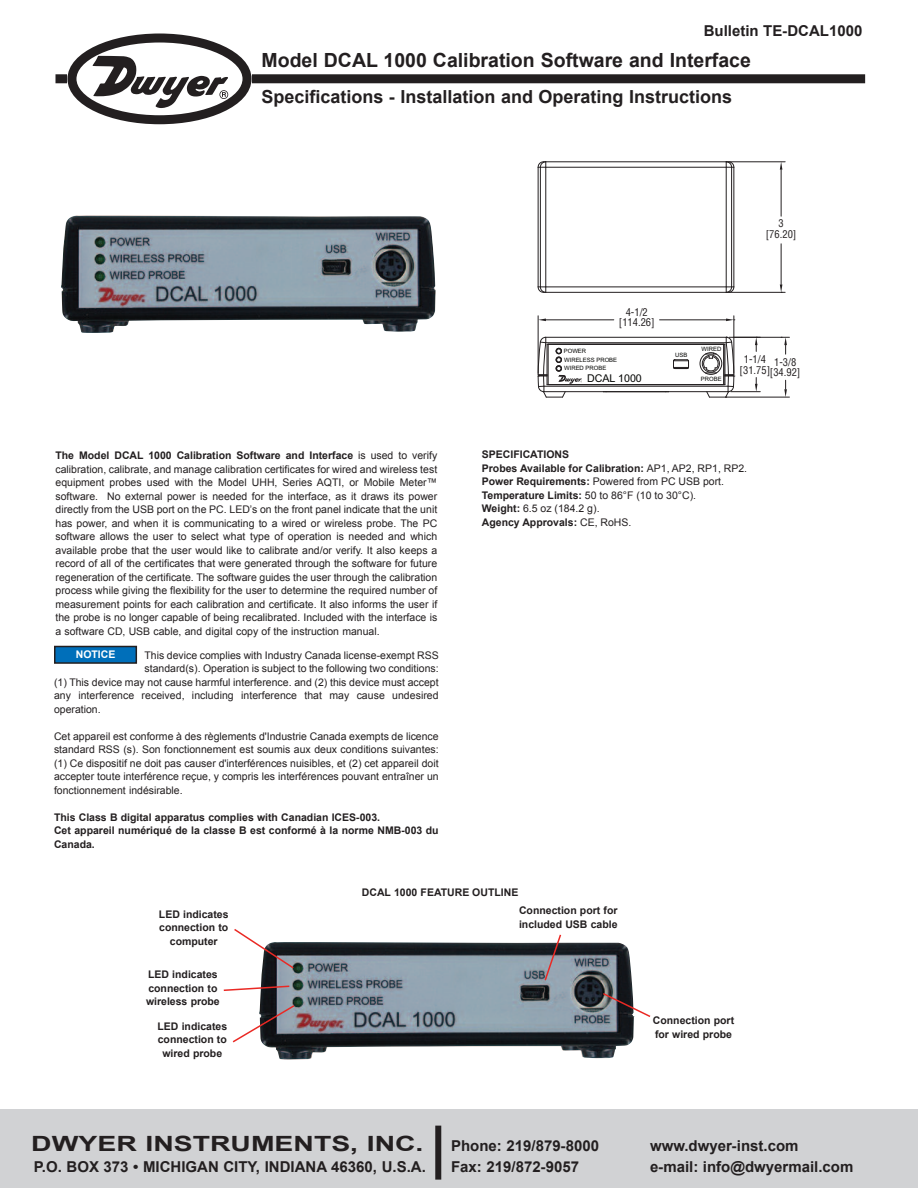
<style>
.page{position:relative;width:918px;height:1188px;background:#fff}
.page>*{position:absolute;margin:0;border:0;box-sizing:border-box;transform-origin:0 0}
.t1{font:700 21px "Arial";color:#231f20;scale:1.35 1}
.t2{font:700 19.5px "Arial";color:#231f20}
.t3{font:700 18px "Arial";color:#231f20}
.t4{font:700 15px "Arial";color:#231f20}
.t5{font:10.65px "Arial";color:#040503}
.t6{font:10.5px/13.5px "Arial";color:#231f20;text-align:justify}
.t7{font:700 10.5px/13.5px "Arial";color:#231f20}
.t8{font:condensed 10.5px/10.5px "Helvetica";color:#231f20;text-align:center}
.t9{font:700 10.5px "Arial";color:#fff}
.t10{font:6px/8.7px "Arial";color:#040503}
.s1{font-weight:700}
.s2{font-weight:400}
</style>
<div class="page">
<div style="left:56px;top:74px;width:809px;height:9px;background:#231f20"></div>
<img style="left:61px;top:216px;width:375px;height:117px">
<svg style="left:68px;top:33px;width:183px;height:92px"></svg>
<svg style="left:72px;top:38px;width:175px;height:82px"></svg>
<div style="left:68px;top:34px;width:184px;height:90px;border:9px solid #231f20;border-radius:50%"></div>
<svg style="left:93px;top:56px;width:135px;height:52px"></svg>
<hr style="left:726px;top:397px;width:63px;height:1px;background:#231f20">
<hr style="left:733px;top:337px;width:56px;height:1px;background:#231f20">
<svg style="left:784px;top:380px;width:3px;height:17px"></svg>
<svg style="left:782px;top:337px;width:5px;height:17px"></svg>
<hr style="left:538px;top:316px;width:1px;height:57px;background:#231f20">
<hr style="left:733px;top:316px;width:1px;height:57px;background:#231f20">
<hr style="left:546px;top:319px;width:68px;height:1px;background:#231f20">
<hr style="left:660px;top:319px;width:66px;height:1px;background:#231f20">
<svg style="left:538px;top:319px;width:8px;height:2px"></svg>
<svg style="left:538px;top:337px;width:222px;height:61px"></svg>
<svg style="left:726px;top:319px;width:9px;height:2px"></svg>
<hr style="left:729px;top:161px;width:56px;height:1px;background:#231f20">
<hr style="left:729px;top:292px;width:56px;height:1px;background:#231f20">
<hr style="left:781px;top:170px;width:1px;height:46px;background:#231f20">
<hr style="left:781px;top:244px;width:1px;height:41px;background:#231f20">
<svg style="left:780px;top:162px;width:2px;height:8px"></svg>
<svg style="left:538px;top:161px;width:197px;height:132px"></svg>
<svg style="left:780px;top:285px;width:2px;height:8px"></svg>
<img style="left:260px;top:942px;width:374px;height:118px">
<svg style="left:601px;top:992px;width:50px;height:26px"></svg>
<svg style="left:543px;top:934px;width:19px;height:48px"></svg>
<svg style="left:234px;top:929px;width:61px;height:41px"></svg>
<svg style="left:223px;top:985px;width:68px;height:7px"></svg>
<svg style="left:232px;top:1004px;width:64px;height:40px"></svg>
<div style="left:0;top:1109px;width:918px;height:79px;background:#d1d2d4"></div>
<div style="left:435px;top:1126px;width:6px;height:54px;background:#231f20"></div>
<div style="left:55px;top:646px;width:81px;height:17px;background:#006fba"></div>
<div style="left:54px;top:646px;width:83px;height:18px;border:2px solid #231f20"></div>
<h3 class="t4" style="left:704px;top:22px;width:160px">Bulletin TE-DCAL1000</h3>
<h2 class="t2" style="left:262px;top:49px;width:491px">Model DCAL 1000 Calibration Software and Interface</h2>
<h3 class="t3" style="left:262px;top:87px;width:472px">Specifications - Installation and Operating Instructions</h3>
<p class="t8" style="left:619px;top:307px;width:37px">4-1/2 [114.26]</p>
<p class="t8" style="left:766px;top:218px;width:32px">3 [76.20]</p>
<p class="t6" style="left:56px;top:449px;width:383px"><span class="s1">The Model DCAL 1000 Calibration Software and Interface</span> is used to verify calibration, calibrate, and manage calibration certificates for wired and wireless test equipment probes used with the Model UHH, Series AQTI, or Mobile Meter™ software. No external power is needed for the interface, as it draws its power directly from the USB port on the PC. LED’s on the front panel indicate that the unit has power, and when it is communicating to a wired or wireless probe. The PC software allows the user to select what type of operation is needed and which available probe that the user would like to calibrate and/or verify. It also keeps a record of all of the certificates that were generated through the software for future regeneration of the certificate. The software guides the user through the calibration process while giving the flexibility for the user to determine the required number of measurement points for each calibration and certificate. It also informs the user if the probe is no longer capable of being recalibrated. Included with the interface is a software CD, USB cable, and digital copy of the instruction manual.</p>
<p class="t9" style="left:76px;top:649px;width:41px">NOTICE</p>
<p class="t6" style="left:145px;top:648px;width:296px">This device complies with Industry Canada license-exempt RSS</p>
<p class="t6" style="left:145px;top:662px;width:296px">standard(s). Operation is subject to the following two conditions:</p>
<p class="t6" style="left:54px;top:675px;width:386px">(1) This device may not cause harmful interference. and (2) this device must accept</p>
<p class="t6" style="left:54px;top:689px;width:386px">any interference received, including interference that may cause undesired</p>
<p class="t6" style="left:54px;top:702px;width:48px">operation.</p>
<p class="t6" style="left:54px;top:729px;width:386px">Cet appareil est conforme à des règlements d'Industrie Canada exempts de licence standard RSS (s). Son fonctionnement est soumis aux deux conditions suivantes: (1) Ce dispositif ne doit pas causer d'interférences nuisibles, et (2) cet appareil doit accepter toute interférence reçue, y compris les interférences pouvant entraîner un fonctionnement indésirable.</p>
<p class="t7" style="left:54px;top:810px;width:386px">This Class B digital apparatus complies with Canadian ICES-003.<br>Cet appareil numériqué de la classe B est conformé à la norme NMB-003 du<br>Canada.</p>
<p class="t10" style="left:564px;top:347px;width:55px">POWER<br>WIRELESS PROBE<br>WIRED PROBE</p>
<p class="t10" style="left:675px;top:351px;width:14px">USB</p>
<p class="t10" style="left:702px;top:344px;width:21px">WIRED</p>
<p class="t5" style="left:587px;top:371px;width:56px">DCAL 1000</p>
<p class="t10" style="left:701px;top:374px;width:22px">PROBE</p>
<p class="t8" style="left:740px;top:354px;width:32px">1-1/4 [31.75]</p>
<p class="t8" style="left:770px;top:357px;width:32px">1-3/8 [34.92]</p>
<p class="t7" style="left:482px;top:448px;width:267px">SPECIFICATIONS<br>Probes Available for Calibration: <span class="s2">AP1, AP2, RP1, RP2.<br></span>Power Requirements: <span class="s2">Powered from PC USB port.<br></span>Temperature Limits: <span class="s2">50 to 86°F (10 to 30°C).<br></span>Weight: <span class="s2">6.5 oz (184.2 g).<br></span>Agency Approvals: <span class="s2">CE, RoHS.</span></p>
<p class="t7" style="left:159px;top:907px;width:71px;text-align:center">LED indicates connection to computer</p>
<p class="t7" style="left:146px;top:968px;width:75px">LED indicates connection to wireless probe</p>
<p class="t7" style="left:157px;top:1019px;width:71px;text-align:center">LED indicates connection to wired probe</p>
<p class="t7" style="left:362px;top:885px;width:158px">DCAL 1000 FEATURE OUTLINE</p>
<p class="t7" style="left:519px;top:904px;width:100px">Connection port for included USB cable</p>
<p class="t7" style="left:653px;top:1014px;width:83px">Connection port for wired probe</p>
<h1 class="t1" style="left:31px;top:1132px;width:292px">DWYER INSTRUMENTS, INC.</h1>
<h3 class="t4" style="left:451px;top:1137px;width:149px">Phone: 219/879-8000</h3>
<h3 class="t4" style="left:650px;top:1137px;width:150px">www.dwyer-inst.com</h3>
<h3 class="t4" style="left:34px;top:1158px;width:394px">P.O. BOX 373 • MICHIGAN CITY, INDIANA 46360, U.S.A.</h3>
<h3 class="t4" style="left:451px;top:1158px;width:129px">Fax: 219/872-9057</h3>
<h3 class="t4" style="left:650px;top:1158px;width:205px">e-mail: info@dwyermail.com</h3>
</div>
